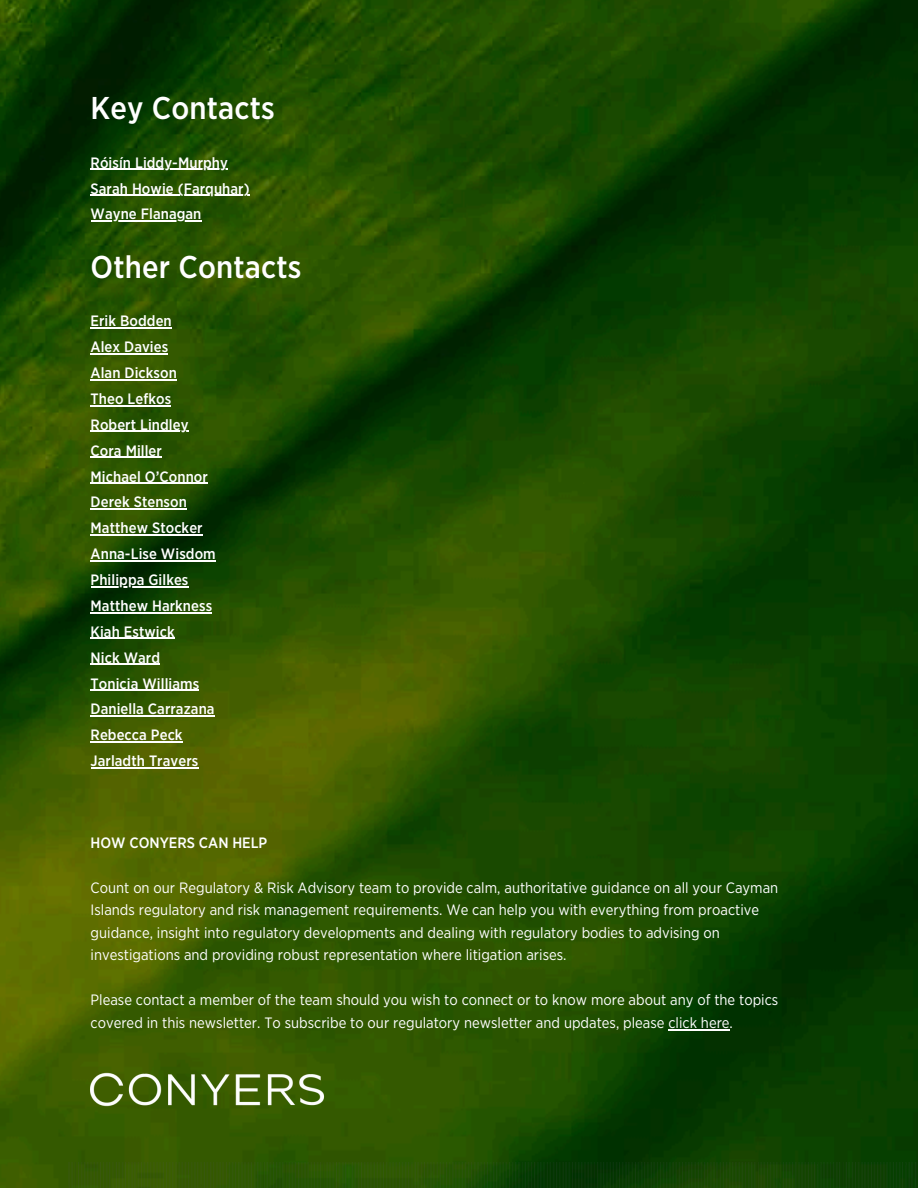
<style>
.page{position:relative;width:918px;height:1188px;background:#fff}
.page>*{position:absolute;margin:0;border:0;box-sizing:border-box;transform-origin:0 0}
.t1{font:500 31.5px "Gotham Narrow";letter-spacing:.005em;color:#fff}
.t2{font:15px/22.5px "Gotham Narrow";color:#fff}
.t3{font:500 15px "Gotham Narrow";letter-spacing:.005em;color:#fff}
</style>
<div class="page">
<img style="left:0;top:0;width:918px;height:1188px">
<img style="left:68px;top:1162px;width:850px;height:26px">
<img style="left:81px;top:1067px;width:251px;height:47px">
<hr style="left:668px;top:1029px;width:62px;height:1px;background:#fff">
<hr style="left:91px;top:169px;width:137px;height:1px;background:#fff">
<hr style="left:91px;top:195px;width:159px;height:1px;background:#fff">
<hr style="left:91px;top:221px;width:111px;height:1px;background:#fff">
<hr style="left:91px;top:327px;width:81px;height:2px;background:#fff">
<hr style="left:91px;top:353px;width:77px;height:1px;background:#fff">
<hr style="left:91px;top:379px;width:86px;height:1px;background:#fff">
<hr style="left:91px;top:405px;width:80px;height:1px;background:#fff">
<hr style="left:91px;top:431px;width:98px;height:1px;background:#fff">
<hr style="left:91px;top:457px;width:71px;height:1px;background:#fff">
<hr style="left:91px;top:483px;width:117px;height:1px;background:#fff">
<hr style="left:91px;top:509px;width:96px;height:1px;background:#fff">
<hr style="left:91px;top:534px;width:112px;height:2px;background:#fff">
<hr style="left:91px;top:560px;width:125px;height:1px;background:#fff">
<hr style="left:91px;top:586px;width:98px;height:1px;background:#fff">
<hr style="left:91px;top:612px;width:121px;height:1px;background:#fff">
<hr style="left:91px;top:638px;width:84px;height:1px;background:#fff">
<hr style="left:91px;top:664px;width:69px;height:1px;background:#fff">
<hr style="left:91px;top:690px;width:108px;height:1px;background:#fff">
<hr style="left:91px;top:716px;width:124px;height:1px;background:#fff">
<hr style="left:91px;top:741px;width:92px;height:2px;background:#fff">
<hr style="left:91px;top:767px;width:107px;height:1px;background:#fff">
<p class="t1" style="left:91px;top:94px;width:186px">Key Contacts</p>
<p class="t3" style="left:91px;top:156px;width:139px">Róisín Liddy-Murphy</p>
<p class="t3" style="left:91px;top:182px;width:161px">Sarah Howie (Farquhar)</p>
<p class="t3" style="left:91px;top:207px;width:112px">Wayne Flanagan</p>
<p class="t1" style="left:91px;top:253px;width:212px">Other Contacts</p>
<p class="t3" style="left:91px;top:314px;width:83px">Erik Bodden</p>
<p class="t3" style="left:91px;top:340px;width:79px">Alex Davies</p>
<p class="t3" style="left:91px;top:366px;width:88px">Alan Dickson</p>
<p class="t3" style="left:91px;top:392px;width:82px">Theo Lefkos</p>
<p class="t3" style="left:91px;top:418px;width:99px">Robert Lindley</p>
<p class="t3" style="left:91px;top:444px;width:73px">Cora Miller</p>
<p class="t3" style="left:91px;top:470px;width:119px">Michael O’Connor</p>
<p class="t3" style="left:91px;top:495px;width:98px">Derek Stenson</p>
<p class="t3" style="left:91px;top:521px;width:114px">Matthew Stocker</p>
<p class="t3" style="left:91px;top:547px;width:127px">Anna-Lise Wisdom</p>
<p class="t3" style="left:91px;top:573px;width:99px">Philippa Gilkes</p>
<p class="t3" style="left:91px;top:599px;width:123px">Matthew Harkness</p>
<p class="t3" style="left:91px;top:625px;width:86px">Kiah Estwick</p>
<h2 class="t3" style="left:91px;top:651px;width:71px">Nick Ward</h2>
<p class="t3" style="left:91px;top:677px;width:110px">Tonicia Williams</p>
<p class="t3" style="left:91px;top:702px;width:126px">Daniella Carrazana</p>
<p class="t3" style="left:91px;top:728px;width:93px">Rebecca Peck</p>
<p class="t3" style="left:91px;top:754px;width:109px">Jarladth Travers</p>
<p class="t3" style="left:91px;top:836px;width:178px">HOW CONYERS CAN HELP</p>
<p class="t2" style="left:91px;top:877px;width:689px">Count on our Regulatory &amp; Risk Advisory team to provide calm, authoritative guidance on all your Cayman Islands regulatory and risk management requirements. We can help you with everything from proactive guidance, insight into regulatory developments and dealing with regulatory bodies to advising on investigations and providing robust representation where litigation arises.</p>
<h1 class="t2" style="left:91px;top:990px;width:689px">Please contact a member of the team should you wish to connect or to know more about any of the topics covered in this newsletter. To subscribe to our regulatory newsletter and updates, please click here.</h1>
</div>
